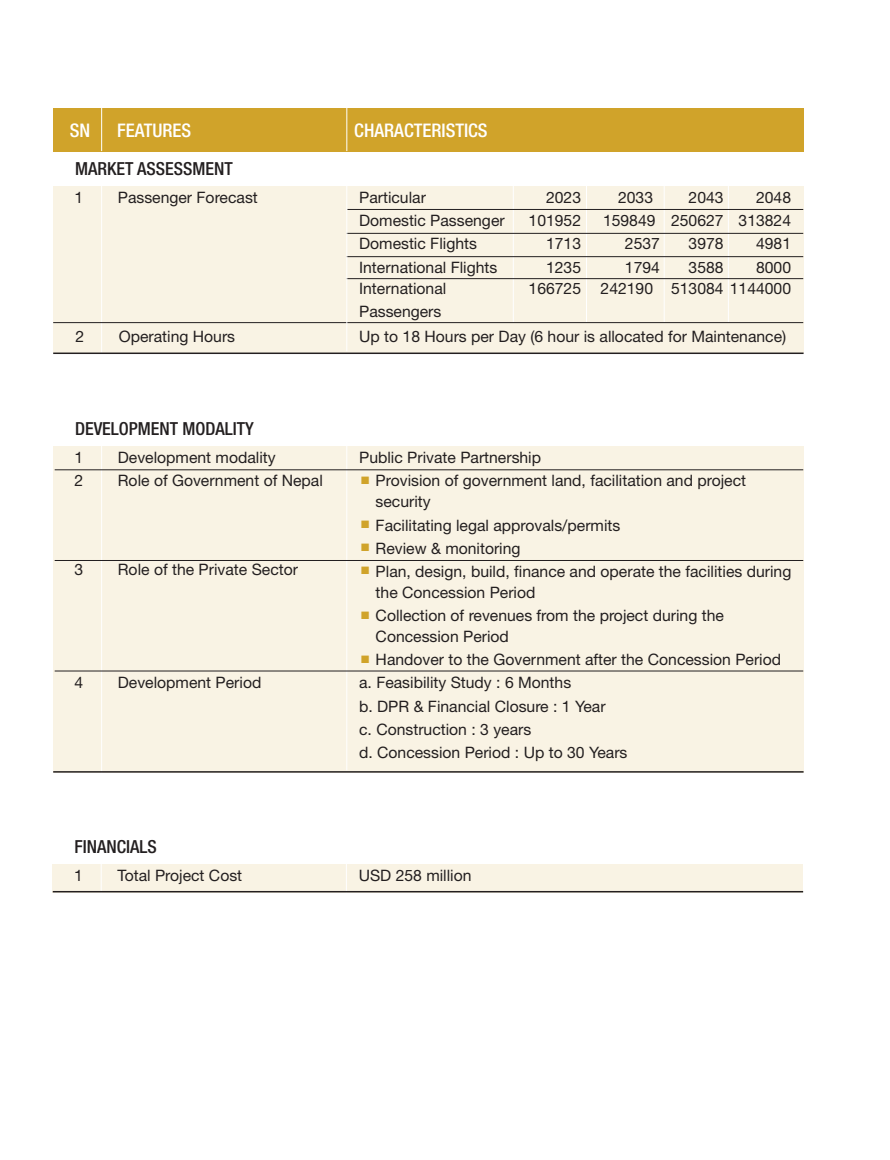
<style>
.page{position:relative;width:890px;height:1160px;background:#fff}
.page>*{position:absolute;margin:0;border:0;box-sizing:border-box;transform-origin:0 0}
.table_head{font:500 condensed 18.75px "Helvetica Neue";color:#fff}
.table_sub_head{font:500 condensed 18px "Helvetica Neue";color:#231f20}
.table_body{font:15.75px "Helvetica Neue";color:#231f20}
.table_bullet{font:15.75px/21px "Helvetica Neue";color:#231f20}
.table_body_left{font:15.75px "Helvetica Neue";color:#231f20}
.s1{color:#d0a32a}
</style>
<div class="page">
<div style="left:53px;top:108px;width:751px;height:43px;background:#d0a32a"></div>
<hr style="left:101px;top:108px;width:1px;height:43px;background:#fff">
<hr style="left:346px;top:108px;width:1px;height:43px;background:#fff">
<div style="left:53px;top:186px;width:751px;height:167px;background:#f9f3e4"></div>
<hr style="left:101px;top:185px;width:1px;height:168px;background:#fff">
<hr style="left:513px;top:185px;width:1px;height:137px;background:#fff">
<hr style="left:586px;top:185px;width:1px;height:137px;background:#fff">
<hr style="left:664px;top:185px;width:1px;height:137px;background:#fff">
<hr style="left:728px;top:185px;width:1px;height:137px;background:#fff">
<hr style="left:53px;top:353px;width:751px;height:1px;background:#231f20">
<hr style="left:346px;top:233px;width:457px;height:1px;background:#231f20">
<hr style="left:346px;top:256px;width:457px;height:1px;background:#231f20">
<hr style="left:346px;top:278px;width:457px;height:1px;background:#231f20">
<hr style="left:53px;top:322px;width:750px;height:1px;background:#231f20">
<hr style="left:347px;top:209px;width:456px;height:1px;background:#231f20">
<hr style="left:346px;top:185px;width:1px;height:166px;background:#fff">
<div style="left:53px;top:864px;width:750px;height:28px;background:#f9f3e4"></div>
<svg style="left:101px;top:864px;width:1px;height:27px"></svg>
<svg style="left:346px;top:864px;width:1px;height:27px"></svg>
<hr style="left:53px;top:891px;width:750px;height:1px;background:#231f20">
<div style="left:53px;top:446px;width:751px;height:327px;background:#f9f3e4"></div>
<hr style="left:101px;top:446px;width:1px;height:327px;background:#fff">
<hr style="left:346px;top:445px;width:1px;height:325px;background:#fff">
<hr style="left:55px;top:470px;width:748px;height:1px;background:#231f20">
<hr style="left:55px;top:560px;width:748px;height:1px;background:#231f20">
<hr style="left:55px;top:671px;width:748px;height:1px;background:#231f20">
<hr style="left:53px;top:771px;width:751px;height:2px;background:#231f20">
<p class="table_head" style="left:70px;top:119px;width:22px">SN</p>
<p class="table_head" style="left:117px;top:119px;width:75px">FEATURES</p>
<p class="table_head" style="left:354px;top:119px;width:135px">CHARACTERISTICS</p>
<p class="table_sub_head" style="left:75px;top:158px;width:159px">MARKET ASSESSMENT</p>
<p class="table_body_left" style="left:75px;top:188px;width:10px">1</p>
<p class="table_body_left" style="left:118px;top:188px;width:142px">Passenger Forecast</p>
<p class="table_body" style="left:359px;top:188px;width:68px">Particular</p>
<p class="table_body" style="left:546px;top:188px;width:37px">2023</p>
<p class="table_body" style="left:618px;top:188px;width:37px">2033</p>
<p class="table_body" style="left:689px;top:188px;width:37px">2043</p>
<p class="table_body" style="left:756px;top:188px;width:37px">2048</p>
<p class="table_body" style="left:359px;top:211px;width:147px">Domestic Passenger</p>
<p class="table_body" style="left:529px;top:211px;width:54px">101952</p>
<p class="table_body" style="left:603px;top:211px;width:190px">159849 250627 313824</p>
<p class="table_body" style="left:359px;top:234px;width:119px">Domestic Flights</p>
<p class="table_body" style="left:546px;top:234px;width:37px">1713</p>
<p class="table_body" style="left:625px;top:234px;width:37px">2537</p>
<p class="table_body" style="left:689px;top:234px;width:37px">3978</p>
<p class="table_body" style="left:756px;top:234px;width:37px">4981</p>
<p class="table_body" style="left:359px;top:258px;width:140px">International Flights</p>
<p class="table_body" style="left:546px;top:258px;width:37px">1235</p>
<p class="table_body" style="left:625px;top:258px;width:37px">1794</p>
<p class="table_body" style="left:689px;top:258px;width:37px">3588</p>
<p class="table_body" style="left:756px;top:258px;width:37px">8000</p>
<p class="table_body" style="left:359px;top:279px;width:89px">International</p>
<p class="table_body" style="left:529px;top:279px;width:264px">166725 242190 513084 1144000</p>
<p class="table_body" style="left:359px;top:302px;width:84px">Passengers</p>
<p class="table_body_left" style="left:76px;top:327px;width:10px">2</p>
<p class="table_body_left" style="left:119px;top:327px;width:118px">Operating Hours</p>
<p class="table_body" style="left:359px;top:327px;width:429px">Up to 18 Hours per Day (6 hour is allocated for Maintenance)</p>
<p class="table_sub_head" style="left:75px;top:418px;width:180px">DEVELOPMENT MODALITY</p>
<p class="table_body_left" style="left:75px;top:448px;width:10px">1</p>
<p class="table_body_left" style="left:118px;top:448px;width:159px">Development modality</p>
<p class="table_body_left" style="left:75px;top:471px;width:10px">2</p>
<p class="table_body_left" style="left:118px;top:471px;width:207px">Role of Government of Nepal</p>
<p class="table_body_left" style="left:75px;top:560px;width:10px">3</p>
<p class="table_body_left" style="left:118px;top:560px;width:182px">Role of the Private Sector</p>
<p class="table_body_left" style="left:75px;top:673px;width:10px">4</p>
<p class="table_body_left" style="left:118px;top:673px;width:145px">Development Period</p>
<p class="table_body" style="left:359px;top:448px;width:184px">Public Private Partnership</p>
<p class="table_bullet" style="left:376px;top:470px;width:372px;text-indent:-15px"><span class="s1">■</span> Provision of government land, facilitation and project security</p>
<p class="table_bullet" style="left:361px;top:514px;width:261px"><span class="s1">■</span> Facilitating legal approvals/permits</p>
<p class="table_bullet" style="left:361px;top:537px;width:161px"><span class="s1">■</span> Review &amp; monitoring</p>
<p class="table_bullet" style="left:376px;top:561px;width:417px;text-indent:-15px"><span class="s1">■</span> Plan, design, build, finance and operate the facilities during the Concession Period</p>
<p class="table_bullet" style="left:376px;top:605px;width:350px;text-indent:-15px"><span class="s1">■</span> Collection of revenues from the project during the<br>Concession Period</p>
<p class="table_bullet" style="left:361px;top:649px;width:422px"><span class="s1">■</span> Handover to the Government after the Concession Period</p>
<p class="table_body" style="left:359px;top:673px;width:214px">a. Feasibility Study : 6 Months</p>
<p class="table_body" style="left:359px;top:697px;width:248px">b. DPR &amp; Financial Closure : 1 Year</p>
<p class="table_body" style="left:359px;top:720px;width:174px">c. Construction : 3 years</p>
<p class="table_body" style="left:359px;top:743px;width:270px">d. Concession Period : Up to 30 Years</p>
<p class="table_sub_head" style="left:75px;top:836px;width:84px">FINANCIALS</p>
<p class="table_body_left" style="left:74px;top:866px;width:10px">1</p>
<p class="table_body_left" style="left:117px;top:866px;width:126px">Total Project Cost</p>
<p class="table_body" style="left:359px;top:866px;width:114px">USD 258 million</p>
</div>
